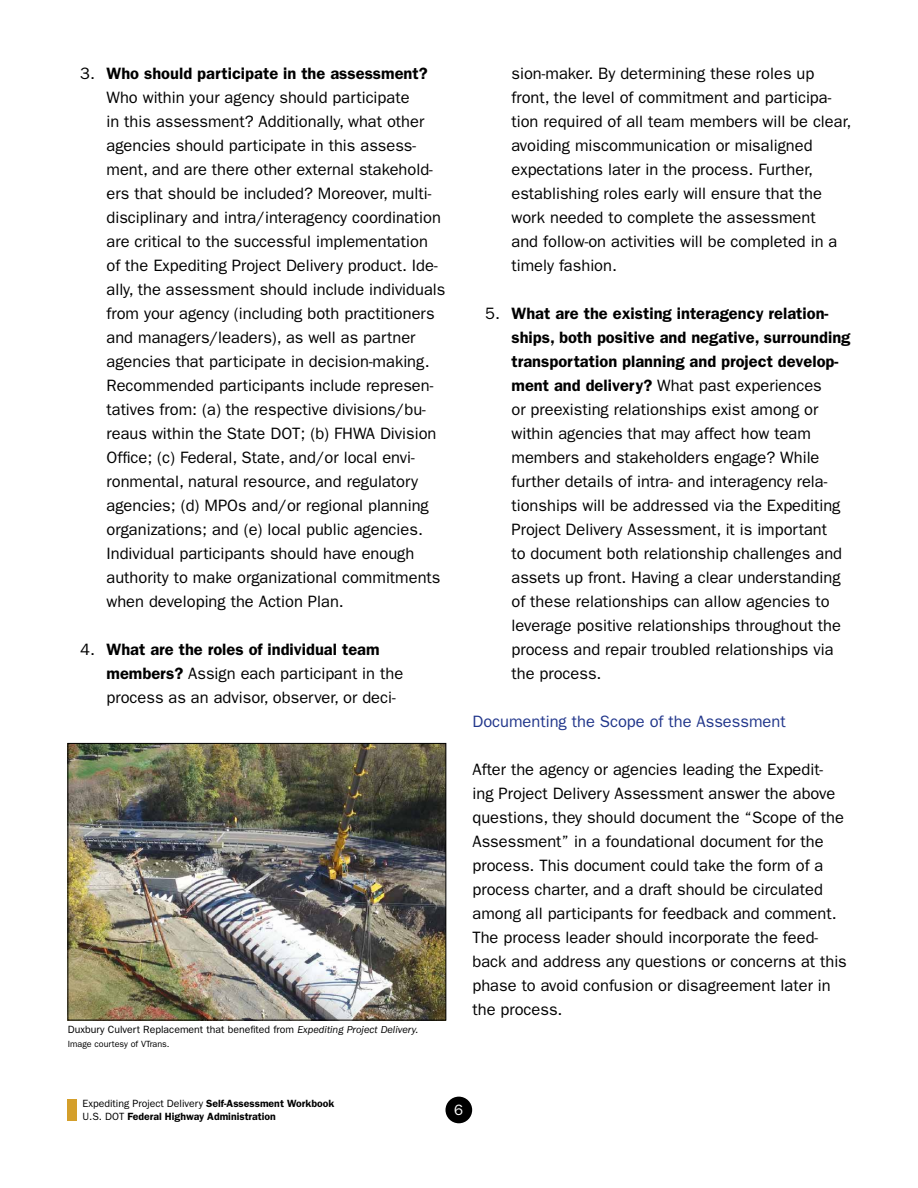
<style>
.page{position:relative;width:918px;height:1188px;background:#fff}
.page>*{position:absolute;margin:0;border:0;box-sizing:border-box;transform-origin:0 0}
.TextNumbers{font:16.5px/24px "ITC Franklin Gothic Std";color:#000}
.t1{font:16.5px "ITC Franklin Gothic Std";color:#21368b}
.t2{font:15px "ITC Franklin Gothic Std";color:#fff}
.t3{font:600 10.5px/13.5px "ITC Franklin Gothic Std";color:#000}
.t4{font:10.5px "ITC Franklin Gothic Std";color:#000}
.t5{font:9px "ITC Franklin Gothic Std";color:#000}
.s1{font-weight:600}
.s2{font-style:italic}
.s3{font-weight:400}
</style>
<div class="page">
<div style="left:445px;top:1097px;width:27px;height:26px;background:#000;border-radius:50%"></div>
<div style="left:68px;top:1099px;width:9px;height:21px;background:#d49f2b"></div>
<img style="left:70px;top:745px;width:374px;height:274px">
<div style="left:68px;top:743px;width:378px;height:278px;border:1px solid #000"></div>
<p class="TextNumbers" style="left:106px;top:61px;width:340px;text-indent:-26px">3. <span class="s1">Who should participate in the assessment?<br></span>Who within your agency should participate<br>in this assessment? Additionally, what other agencies should participate in this assess&shy;ment, and are there other external stakehold&shy;ers that should be included? Moreover, multi&shy;disciplinary and intra/interagency coordination are critical to the successful implementation of the Expediting Project Delivery product. Ide&shy;ally, the assessment should include individuals from your agency (including both practitioners and managers/leaders), as well as partner agencies that participate in decision-making.<br>Recommended participants include represen&shy;tatives from: (a) the respective divisions/bu&shy;reaus within the State DOT; (b) FHWA Division Office; (c) Federal, State, and/or local envi&shy;ronmental, natural resource, and regulatory agencies; (d) MPOs and/or regional planning organizations; and (e) local public agencies.<br>Individual participants should have enough authority to make organizational commitments when developing the Action Plan.</p>
<p class="TextNumbers" style="left:106px;top:637px;width:298px;text-indent:-26px">4. <span class="s1">What are the roles of individual team members?</span> Assign each participant in the process as an advisor, observer, or deci-</p>
<p class="t4" style="left:68px;top:1024px;width:352px">Duxbury Culvert Replacement that benefited from <span class="s2">Expediting Project Delivery.</span></p>
<p class="t5" style="left:68px;top:1039px;width:103px">Image courtesy of VTrans.</p>
<p class="TextNumbers" style="left:512px;top:61px;width:341px">sion-maker. By determining these roles up front, the level of commitment and participa&shy;tion required of all team members will be clear, avoiding miscommunication or misaligned expectations later in the process. Further, establishing roles early will ensure that the work needed to complete the assessment<br>and follow-on activities will be completed in a timely fashion.</p>
<p class="TextNumbers" style="left:512px;top:301px;width:340px;text-indent:-26px">5. <span class="s1">What are the existing interagency relation&shy;ships, both positive and negative, surrounding transportation planning and project develop&shy;ment and delivery?</span> What past experiences<br>or preexisting relationships exist among or within agencies that may affect how team members and stakeholders engage? While further details of intra- and interagency rela&shy;tionships will be addressed via the Expediting Project Delivery Assessment, it is important<br>to document both relationship challenges and assets up front. Having a clear understanding of these relationships can allow agencies to leverage positive relationships throughout the process and repair troubled relationships via the process.</p>
<p class="t1" style="left:472px;top:712px;width:315px">Documenting the Scope of the Assessment</p>
<p class="TextNumbers" style="left:472px;top:757px;width:376px">After the agency or agencies leading the Expedit&shy;ing Project Delivery Assessment answer the above questions, they should document the “Scope of the Assessment” in a foundational document for the process. This document could take the form of a process charter, and a draft should be circulated among all participants for feedback and comment.<br>The process leader should incorporate the feed&shy;back and address any questions or concerns at this phase to avoid confusion or disagreement later in the process.</p>
<p class="t3" style="left:82px;top:1096px;width:253px"><span class="s3">Expediting Project Delivery</span> Self-Assessment Workbook<br><span class="s3">U.S. DOT</span> Federal Highway Administration</p>
<p class="t2" style="left:454px;top:1101px;width:10px">6</p>
</div>
